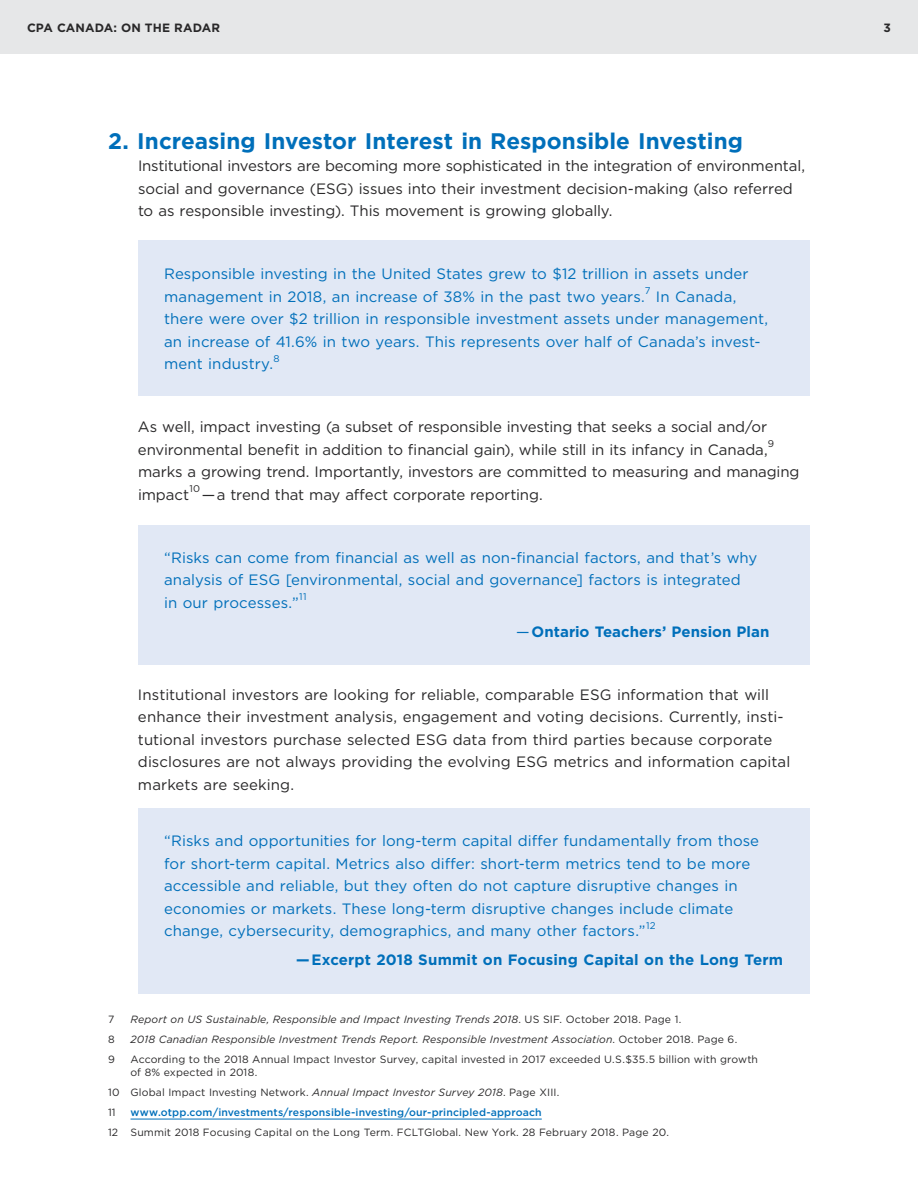
<style>
.page{position:relative;width:918px;height:1188px;background:#fff}
.page>*{position:absolute;margin:0;border:0;box-sizing:border-box;transform-origin:0 0}
.t1{font:700 22.5px "Gotham";color:#006fba}
.t2{font:15px/22.5px "Gotham";letter-spacing:-.005em;color:#292829}
.t3{font:15px/22.5px "Gotham";letter-spacing:.005em;color:#006fba}
.t4{font:700 15px "Gotham";letter-spacing:.01em;color:#006fba}
.t5{font:700 12px "Gotham";letter-spacing:.005em;color:#292829}
.t6{font:10.5px/12.6px "Gotham";letter-spacing:.01em;color:#292829}
.t7{font:italic 10.5px "Gotham";letter-spacing:.01em;color:#292829}
.t8{font:500 10.5px "Gotham";letter-spacing:.01em;color:#006fba}
.t9{font:9.75px "Gotham";color:#006fba}
.t10{font:9.75px "Gotham";color:#292829}
.s1{font-weight:400}
.s2{font-style:normal}
.s3{font-style:italic}
</style>
<div class="page">
<div style="left:0;top:0;width:918px;height:54px;background:#e6e7e8"></div>
<div style="left:139px;top:241px;width:671px;height:155px;background:#e1e8f5"></div>
<div style="left:139px;top:525px;width:671px;height:139px;background:#e1e8f5"></div>
<div style="left:139px;top:808px;width:671px;height:186px;background:#e1e8f5"></div>
<hr style="left:130px;top:1119px;width:412px;height:1px;background:#006fba">
<p class="t5" style="left:27px;top:20px;width:195px">CPA CANADA: ON THE RADAR</p>
<p class="t5" style="left:884px;top:20px;width:9px">3</p>
<h1 class="t1" style="left:108px;top:126px;width:636px">2. Increasing Investor Interest in Responsible Investing</h1>
<p class="t2" style="left:138px;top:154px;width:669px">Institutional investors are becoming more sophisticated in the integration of environmental, social and governance (ESG) issues into their investment decision-making (also referred to as responsible investing). This movement is growing globally.</p>
<p class="t3" style="left:164px;top:262px;width:586px">Responsible investing in the United States grew to $12 trillion in assets under management in 2018, an increase of 38% in the past two years.</p>
<p class="t9" style="left:645px;top:284px;width:7px">7</p>
<p class="t3" style="left:164px;top:285px;width:605px;text-indent:492px">In Canada, there were over $2 trillion in responsible investment assets under management, an increase of 41.6% in two years. This represents over half of Canada’s invest&shy;ment industry.</p>
<p class="t9" style="left:274px;top:352px;width:8px">8</p>
<p class="t2" style="left:138px;top:415px;width:631px">As well, impact investing (a subset of responsible investing that seeks a social and/or environmental benefit in addition to financial gain), while still in its infancy in Canada,</p>
<p class="t10" style="left:768px;top:437px;width:8px">9</p>
<p class="t2" style="left:138px;top:460px;width:663px">marks a growing trend. Importantly, investors are committed to measuring and managing impact</p>
<p class="t10" style="left:190px;top:482px;width:12px">10</p>
<p class="t2" style="left:202px;top:483px;width:342px">— a trend that may affect corporate reporting.</p>
<p class="t3" style="left:164px;top:546px;width:595px">“Risks can come from financial as well as non-financial factors, and that’s why analysis of ESG [environmental, social and governance] factors is integrated in our processes.”</p>
<p class="t9" style="left:299px;top:590px;width:9px">11</p>
<p class="t4" style="left:516px;top:622px;width:255px"><span class="s1">—</span> Ontario Teachers’ Pension Plan</p>
<p class="t2" style="left:138px;top:683px;width:654px">Institutional investors are looking for reliable, comparable ESG information that will enhance their investment analysis, engagement and voting decisions. Currently, insti&shy;tutional investors purchase selected ESG data from third parties because corporate disclosures are not always providing the evolving ESG metrics and information capital markets are seeking.</p>
<p class="t3" style="left:164px;top:829px;width:597px">“Risks and opportunities for long-term capital differ fundamentally from those for short-term capital. Metrics also differ: short-term metrics tend to be more accessible and reliable, but they often do not capture disruptive changes in economies or markets. These long-term disruptive changes include climate change, cybersecurity, demographics, and many other factors.”</p>
<p class="t9" style="left:646px;top:919px;width:11px">12</p>
<p class="t4" style="left:296px;top:950px;width:488px">— Excerpt 2018 Summit on Focusing Capital on the Long Term</p>
<p class="t6" style="left:108px;top:1013px;width:8px">7</p>
<p class="t7" style="left:131px;top:1013px;width:552px">Report on US Sustainable, Responsible and Impact Investing Trends 2018<span class="s2">. US SIF. October 2018. Page 1.</span></p>
<p class="t6" style="left:108px;top:1033px;width:8px">8</p>
<p class="t7" style="left:131px;top:1033px;width:608px">2018 Canadian Responsible Investment Trends Report. Responsible Investment Association<span class="s2">. October 2018. Page 6.</span></p>
<p class="t6" style="left:108px;top:1053px;width:8px">9</p>
<p class="t6" style="left:131px;top:1053px;width:629px">According to the 2018 Annual Impact Investor Survey, capital invested in 2017 exceeded U.S.$35.5 billion with growth of 8% expected in 2018.</p>
<p class="t6" style="left:108px;top:1082px;width:453px;line-height:20.1px">10 Global Impact Investing Network. <span class="s3">Annual Impact Investor Survey 2018</span>. Page XIII.<br>11</p>
<p class="t8" style="left:131px;top:1105px;width:413px">www.otpp.com/investments/responsible-investing/our-principled-approach</p>
<p class="t6" style="left:108px;top:1126px;width:562px">12 Summit 2018 Focusing Capital on the Long Term. FCLTGlobal. New York. 28 February 2018. Page 20.</p>
</div>
